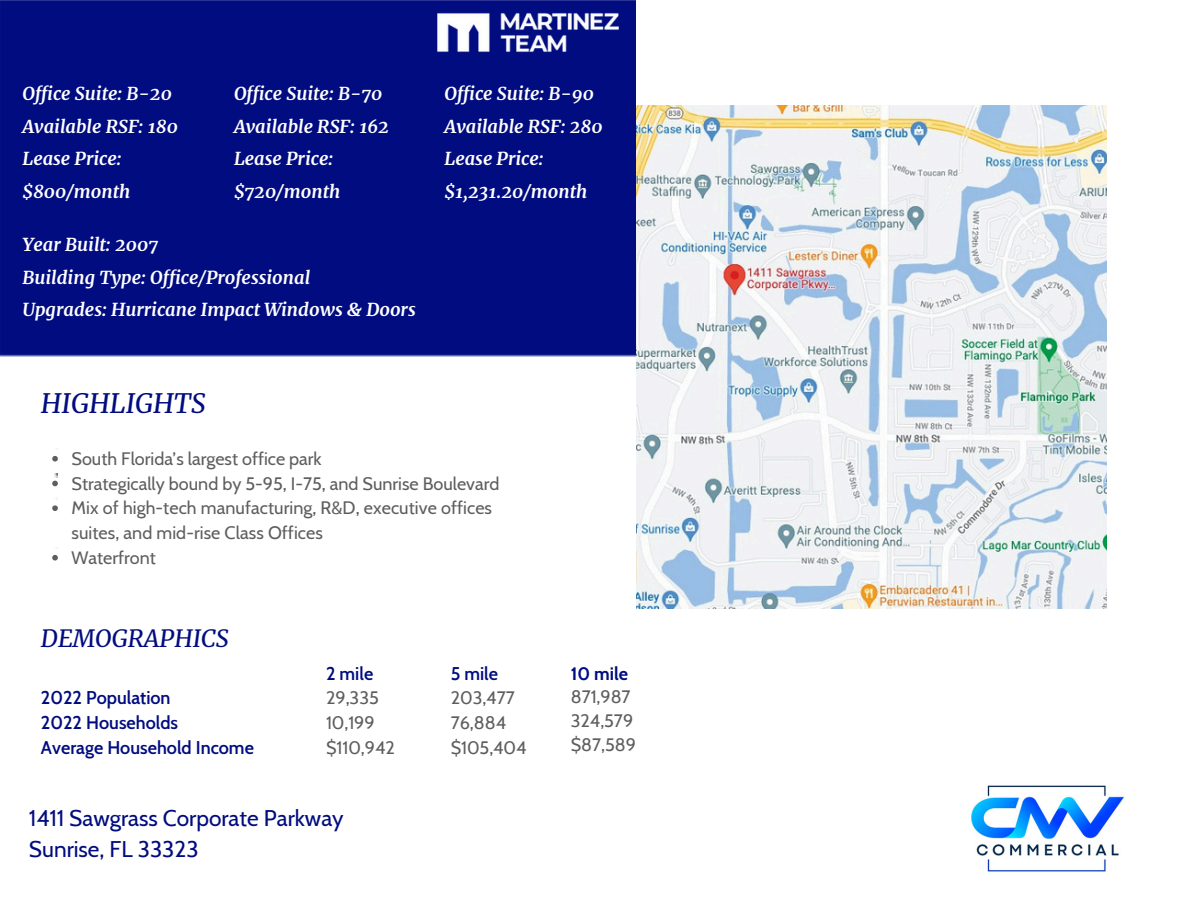
<style>
.page{position:relative;width:1188px;height:918px;background:#fff}
.page>*{position:absolute;margin:0;border:0;box-sizing:border-box;transform-origin:0 0}
.t1{font:italic 27px "Merriweather";color:#000c7f}
.t2{font:italic 24px "Merriweather";color:#000c7f}
.t3{font:22.65px/30.3px "Cabin";color:#000c7f}
.t4{font:italic 700 18px/32.7px "Merriweather";color:#fff}
.t5{font:18px/24.8px "Cabin";color:#5e5e5e}
.t6{font:600 18px/24.8px "Cabin";color:#000c7f}
.t7{font:700 18px "Cabin";color:#000c7f}
.s1{font-weight:600;color:#000c7f}
</style>
<div class="page">
<div style="left:0;top:0;width:636px;height:357px;background:#000c7f"></div>
<img style="left:636px;top:105px;width:470px;height:503px">
<img style="left:419px;top:6px;width:217px;height:64px">
<svg style="left:52px;top:456px;width:6px;height:6px"></svg>
<svg style="left:52px;top:474px;width:6px;height:12px"></svg>
<svg style="left:52px;top:505px;width:6px;height:6px"></svg>
<svg style="left:52px;top:555px;width:6px;height:6px"></svg>
<img style="left:971px;top:785px;width:153px;height:87px">
<h4 class="t4" style="left:22px;top:77px;width:157px">Office Suite: B-20<br>Available RSF: 180<br>Lease Price: $800/month</h4>
<h2 class="t4" style="left:234px;top:77px;width:156px">Office Suite: B-70<br>Available RSF: 162<br>Lease Price: $720/month</h2>
<p class="t4" style="left:22px;top:228px;width:395px">Year Built: 2007<br>Building Type: Office/Professional<br>Upgrades: Hurricane Impact Windows &amp; Doors</p>
<p class="t4" style="left:445px;top:77px;width:160px">Office Suite: B-90<br>Available RSF: 280<br>Lease Price: $1,231.20/month</p>
<p class="t1" style="left:41px;top:386px;width:166px">HIGHLIGHTS</p>
<p class="t5" style="left:72px;top:446px;width:252px">South Florida’s largest office park</p>
<p class="t5" style="left:72px;top:471px;width:429px">Strategically bound by 5-95, I-75, and Sunrise Boulevard</p>
<p class="t5" style="left:72px;top:496px;width:422px">Mix of high-tech manufacturing, R&amp;D, executive offices suites, and mid-rise Class Offices</p>
<p class="t5" style="left:72px;top:545px;width:86px">Waterfront</p>
<p class="t2" style="left:41px;top:624px;width:189px">DEMOGRAPHICS</p>
<h1 class="t6" style="left:41px;top:686px;width:214px">2022 Population<br>2022 Households<br>Average Household Income</h1>
<p class="t5" style="left:326px;top:661px;width:70px"><span class="s1">2 mile<br></span>29,335<br>10,199 $110,942</p>
<p class="t5" style="left:451px;top:661px;width:77px"><span class="s1">5 mile<br></span>203,477<br>76,884 $105,404</p>
<p class="t3" style="left:29px;top:803px;width:316px">1411 Sawgrass Corporate Parkway<br>Sunrise, FL 33323</p>
<h4 class="t7" style="left:571px;top:662px;width:59px">10 mile</h4>
<p class="t5" style="left:571px;top:684px;width:61px">871,987</p>
<p class="t5" style="left:571px;top:708px;width:64px">324,579</p>
<p class="t5" style="left:571px;top:732px;width:67px">$87,589</p>
</div>
